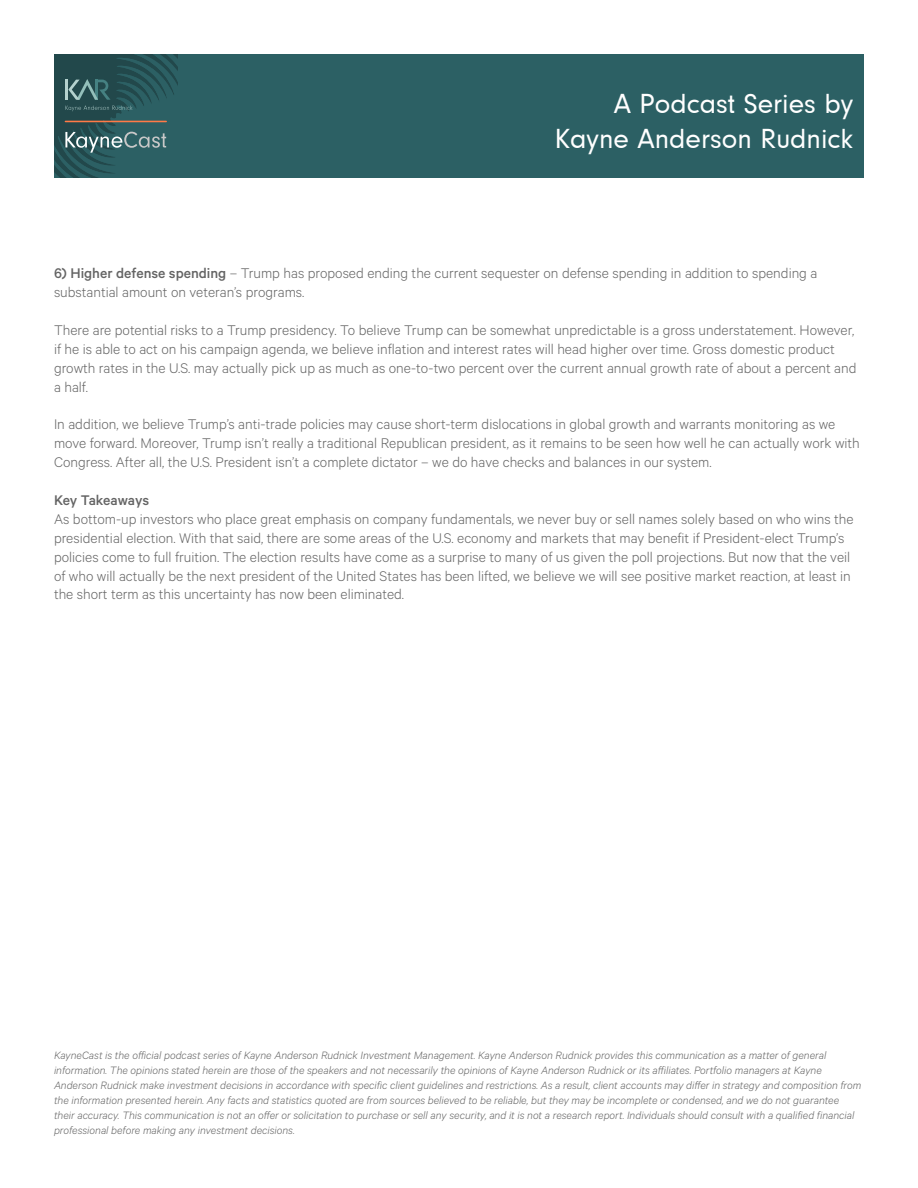
<style>
.page{position:relative;width:918px;height:1188px;background:#fff}
.page>*{position:absolute;margin:0;border:0;box-sizing:border-box;transform-origin:0 0}
.t1{font:28.5px/34.2px "Neuzeit Gro";color:#fff;text-align:right}
.t2{font:300 15.75px/18.9px "Calibre";color:#646464}
.t3{font:500 15.75px "Calibre";letter-spacing:-.01em;color:#646464}
.t4{font:italic 300 12px/15px "Calibre";color:#646464}
.s1{font-weight:500}
</style>
<div class="page">
<div style="left:178px;top:54px;width:686px;height:124px;background:#2c6064"></div>
<svg style="left:54px;top:54px;width:124px;height:124px;background:#325c5e"></svg>
<h1 class="t1" style="left:555px;top:88px;width:300px">A Podcast Series by<br>Kayne Anderson Rudnick</h1>
<p class="t2" style="left:54px;top:263px;width:765px"><span class="s1">6) Higher defense spending</span> – Trump has proposed ending the current sequester on defense spending in addition to spending a substantial amount on veteran’s programs.</p>
<p class="t2" style="left:54px;top:320px;width:804px">There are potential risks to a Trump presidency. To believe Trump can be somewhat unpredictable is a gross understatement. However, if he is able to act on his campaign agenda, we believe inflation and interest rates will head higher over time. Gross domestic product growth rates in the U.S. may actually pick up as much as one-to-two percent over the current annual growth rate of about a percent and a half.</p>
<p class="t2" style="left:54px;top:414px;width:807px">In addition, we believe Trump’s anti-trade policies may cause short-term dislocations in global growth and warrants monitoring as we move forward. Moreover, Trump isn’t really a traditional Republican president, as it remains to be seen how well he can actually work with<br>Congress. After all, the U.S. President isn’t a complete dictator – we do have checks and balances in our system.</p>
<p class="t3" style="left:54px;top:491px;width:97px">Key Takeaways</p>
<p class="t2" style="left:54px;top:509px;width:801px">As bottom-up investors who place great emphasis on company fundamentals, we never buy or sell names solely based on who wins the presidential election. With that said, there are some areas of the U.S. economy and markets that may benefit if President-elect Trump’s policies come to full fruition. The election results have come as a surprise to many of us given the poll projections. But now that the veil of who will actually be the next president of the United States has been lifted, we believe we will see positive market reaction, at least in the short term as this uncertainty has now been eliminated.</p>
<p class="t4" style="left:54px;top:1047px;width:809px">KayneCast is the official podcast series of Kayne Anderson Rudnick Investment Management. Kayne Anderson Rudnick provides this communication as a matter of general information. The opinions stated herein are those of the speakers and not necessarily the opinions of Kayne Anderson Rudnick or its affiliates. Portfolio managers at Kayne Anderson Rudnick make investment decisions in accordance with specific client guidelines and restrictions. As a result, client accounts may differ in strategy and composition from the information presented herein. Any facts and statistics quoted are from sources believed to be reliable, but they may be incomplete or condensed, and we do not guarantee their accuracy. This communication is not an offer or solicitation to purchase or sell any security, and it is not a research report. Individuals should consult with a qualified financial professional before making any investment decisions.</p>
</div>
